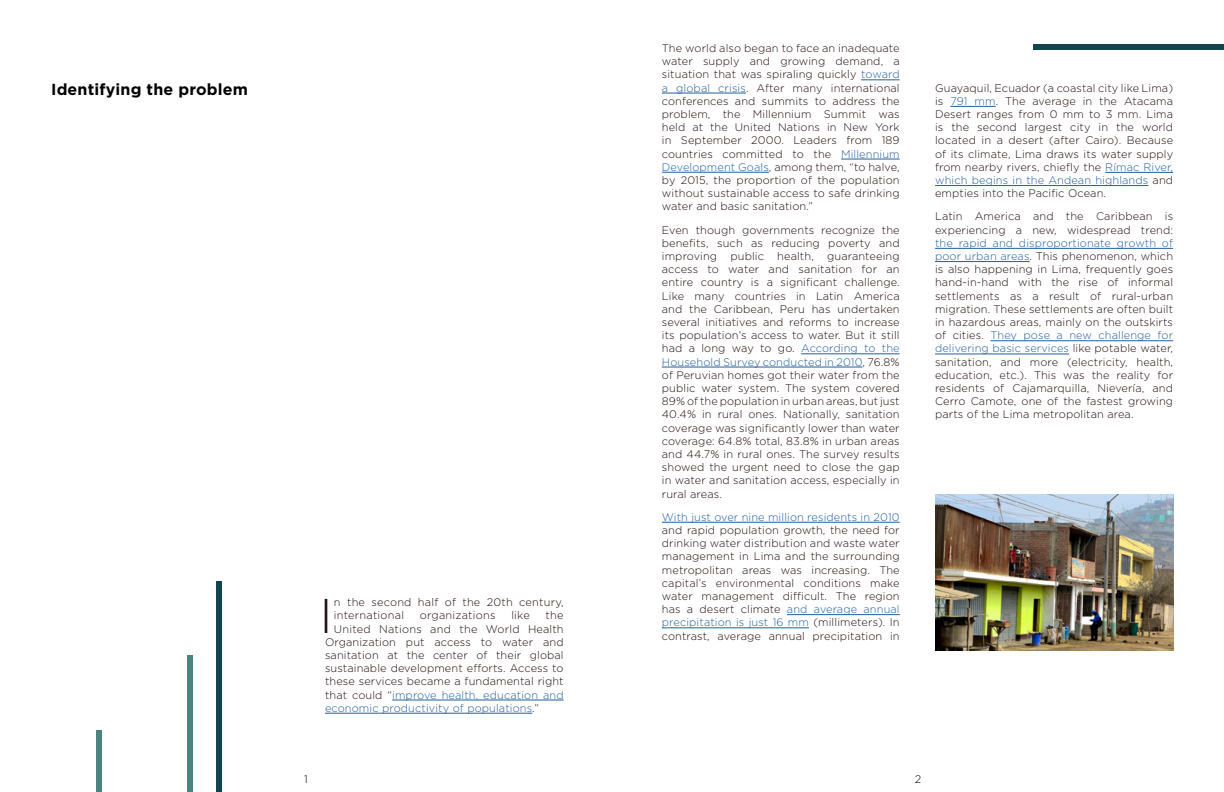
<style>
.page{position:relative;width:1224px;height:792px;background:#fff}
.page>*{position:absolute;margin:0;border:0;box-sizing:border-box;transform-origin:0 0}
.t1{font:300 48.7px "Gotham";color:#240d0d}
.t2{font:700 16px "Gotham";letter-spacing:.01em;color:#000}
.t3{font:300 11px/13.2px "Gotham";letter-spacing:.01em;color:#240d0d;text-align:justify}
.t4{font:300 11px "Gotham";letter-spacing:.01em;color:#215e9e}
.t5{font:300 11px "Gotham";color:#000}
.s1{color:#240d0d}
.s2{color:#215e9e}
</style>
<div class="page">
<hr style="left:392px;top:700px;width:172px;height:1px;background:#215e9e">
<hr style="left:325px;top:713px;width:207px;height:1px;background:#215e9e">
<div style="left:97px;top:730px;width:5px;height:62px;background:#4b837d"></div>
<div style="left:216px;top:581px;width:6px;height:211px;background:#13454f"></div>
<div style="left:1034px;top:44px;width:190px;height:6px;background:#13454f"></div>
<div style="left:187px;top:655px;width:6px;height:137px;background:#4b837d"></div>
<hr style="left:861px;top:80px;width:39px;height:1px;background:#215e9e">
<hr style="left:662px;top:93px;width:84px;height:1px;background:#215e9e">
<hr style="left:841px;top:159px;width:59px;height:1px;background:#215e9e">
<hr style="left:662px;top:172px;width:107px;height:1px;background:#215e9e">
<hr style="left:801px;top:354px;width:99px;height:1px;background:#215e9e">
<hr style="left:662px;top:367px;width:200px;height:1px;background:#215e9e">
<hr style="left:662px;top:522px;width:238px;height:1px;background:#215e9e">
<hr style="left:787px;top:614px;width:113px;height:1px;background:#215e9e">
<hr style="left:662px;top:628px;width:147px;height:1px;background:#215e9e">
<hr style="left:950px;top:106px;width:46px;height:1px;background:#215e9e">
<hr style="left:1105px;top:172px;width:68px;height:1px;background:#215e9e">
<hr style="left:935px;top:185px;width:213px;height:1px;background:#215e9e">
<hr style="left:935px;top:248px;width:238px;height:1px;background:#215e9e">
<hr style="left:935px;top:261px;width:95px;height:1px;background:#215e9e">
<hr style="left:990px;top:341px;width:183px;height:1px;background:#215e9e">
<hr style="left:935px;top:354px;width:134px;height:1px;background:#215e9e">
<img style="left:935px;top:494px;width:238px;height:156px">
<p class="t2" style="left:51px;top:80px;width:198px">Identifying the problem</p>
<p class="t1" style="left:320px;top:589px;width:15px">I</p>
<p class="t3" style="left:334px;top:596px;width:231px">n the second half of the 20th century, international</p>
<p class="t3" style="left:420px;top:609px;width:77px">organizations</p>
<p class="t3" style="left:511px;top:609px;width:20px">like</p>
<p class="t3" style="left:546px;top:609px;width:20px">the</p>
<p class="t3" style="left:334px;top:622px;width:231px">United Nations and the World Health</p>
<p class="t3" style="left:325px;top:635px;width:240px">Organization put access to water and</p>
<p class="t3" style="left:325px;top:648px;width:240px">sanitation at the center of their global</p>
<p class="t3" style="left:325px;top:662px;width:240px">sustainable development efforts. Access to</p>
<p class="t3" style="left:325px;top:675px;width:240px">these services became a fundamental right</p>
<p class="t4" style="left:325px;top:689px;width:240px"><span class="s1">that could “</span>improve health, education and</p>
<p class="t4" style="left:325px;top:702px;width:215px">economic productivity of populations<span class="s1">.”</span></p>
<p class="t3" style="left:662px;top:41px;width:239px">The world also began to face an inadequate water supply and growing demand, a situation that was spiraling quickly <span class="s2">toward a global crisis</span>. After many international conferences and summits to address the problem, the Millennium Summit was held at the United Nations in New York in September 2000. Leaders from 189 countries committed to the <span class="s2">Millennium Development Goals</span>, among them, “to halve, by 2015, the proportion of the population without sustainable access to safe drinking water and basic sanitation.”</p>
<p class="t3" style="left:662px;top:223px;width:239px">Even though governments recognize the benefits, such as reducing poverty and improving public health, guaranteeing access to water and sanitation for an entire country is a significant challenge.<br>Like many countries in Latin America and the Caribbean, Peru has undertaken several initiatives and reforms to increase its population’s access to water. But it still had a long way to go. <span class="s2">According to the Household Survey conducted in 2010</span>, 76.8% of Peruvian homes got their water from the public water system. The system covered 89% of the population in urban areas, but just 40.4% in rural ones. Nationally, sanitation coverage was significantly lower than water coverage: 64.8% total, 83.8% in urban areas and 44.7% in rural ones. The survey results showed the urgent need to close the gap in water and sanitation access, especially in rural areas.</p>
<p class="t3" style="left:662px;top:510px;width:239px"><span class="s2">With just over nine million residents in 2010 </span>and rapid population growth, the need for drinking water distribution and waste water management in Lima and the surrounding metropolitan areas was increasing. The capital’s environmental conditions make water management difficult. The region has a desert climate <span class="s2">and average annual precipitation is just 16 mm</span> (millimeters). In contrast, average annual precipitation in</p>
<p class="t3" style="left:935px;top:81px;width:240px">Guayaquil, Ecuador (a coastal city like Lima) is <span class="s2">791 mm</span>. The average in the Atacama Desert ranges from 0 mm to 3 mm. Lima is the second largest city in the world located in a desert (after Cairo). Because of its climate, Lima draws its water supply from nearby rivers, chiefly the <span class="s2">Rímac River, which begins in the Andean highlands</span> and empties into the Pacific Ocean.</p>
<p class="t3" style="left:935px;top:210px;width:240px">Latin America and the Caribbean is experiencing a new, widespread trend: <span class="s2">the rapid and disproportionate growth of poor urban areas</span>. This phenomenon, which is also happening in Lima, frequently goes hand-in-hand with the rise of informal settlements as a result of rural-urban migration. These settlements are often built in hazardous areas, mainly on the outskirts of cities. <span class="s2">They pose a new challenge for delivering basic services</span> like potable water, sanitation, and more (electricity, health, education, etc.). This was the reality for residents of Cajamarquilla, Nievería, and Cerro Camote, one of the fastest growing parts of the Lima metropolitan area.</p>
<p class="t5" style="left:304px;top:773px;width:5px">1</p>
<p class="t5" style="left:915px;top:773px;width:8px">2</p>
</div>
